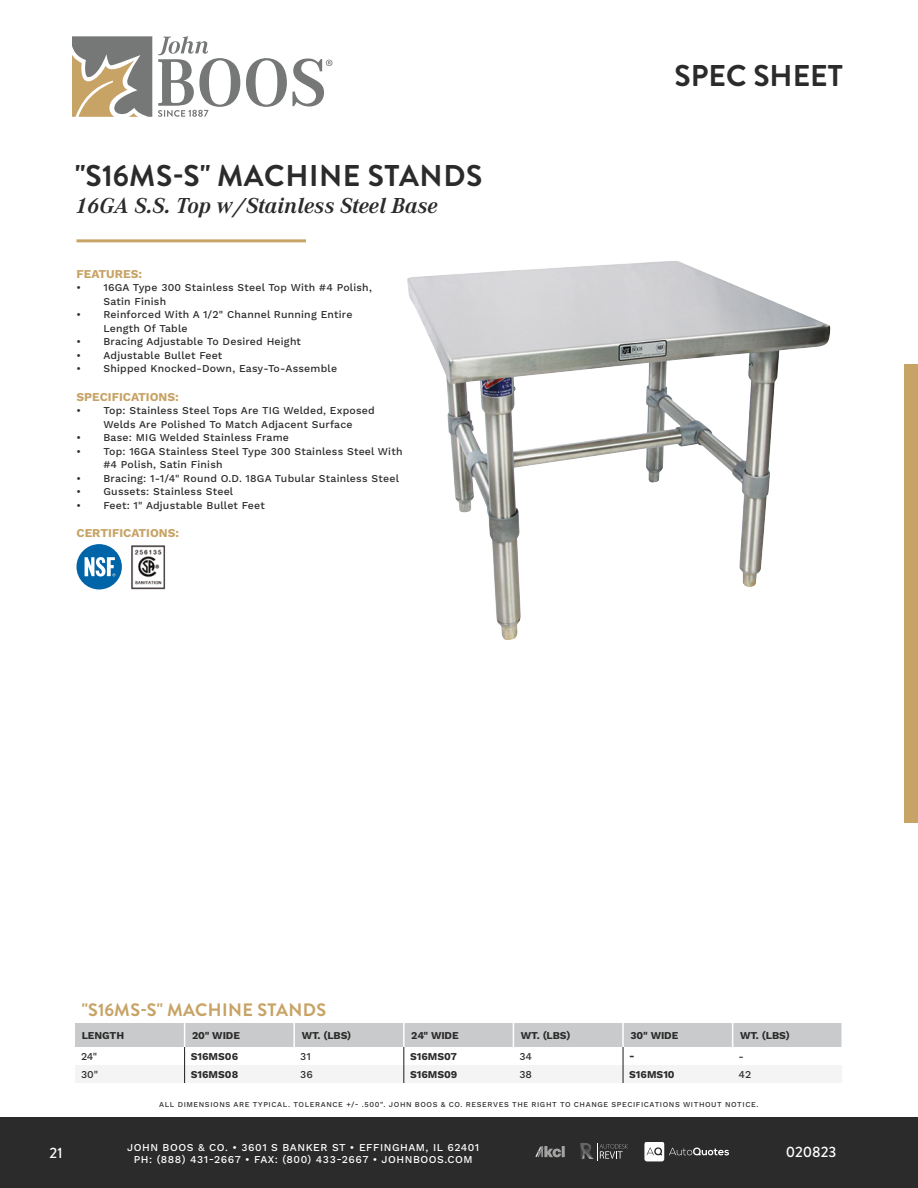
<style>
.page{position:relative;width:918px;height:1188px;background:#fff}
.page>*{position:absolute;margin:0;border:0;box-sizing:border-box;transform-origin:0 0}
.t1{font:700 30px "Brandon Grotesque";letter-spacing:.015em;color:#2b2b2b}
.t2{font:italic 700 22.5px "Corporate A Pro";color:#2b2b2b}
.t3{font:700 18px "Brandon Grotesque";letter-spacing:.02em;color:#c7a365}
.t4{font:500 15px "Brandon Grotesque";color:#fff}
.BULLET_POINTS{font:700 12px "Work Sans";color:#c7a365}
.BULLET_POINTS-2{font:500 10.5px/13.5px "Work Sans";letter-spacing:.02em;color:#2b2b2b}
.t5{font:500 10.5px/12.6px "Work Sans";letter-spacing:.05em;color:#fff;text-align:center}
.TABLE_ROWS{font:700 10.5px "Work Sans";color:#2b2b2b}
.TABLE_ROWS-2{font:500 10.5px "Work Sans";color:#2b2b2b}
.t6{font:500 7.5px "Work Sans";letter-spacing:.075em;color:#2b2b2b}
</style>
<div class="page">
<div style="left:0;top:1118px;width:918px;height:70px;background:#2b2b2b"></div>
<svg style="left:536px;top:1147px;width:29px;height:10px"></svg>
<svg style="left:644px;top:1142px;width:85px;height:19px"></svg>
<svg style="left:580px;top:1143px;width:48px;height:17px"></svg>
<svg style="left:72px;top:36px;width:80px;height:81px;background:#a49a86"></svg>
<svg style="left:158px;top:36px;width:82px;height:81px"></svg>
<svg style="left:246px;top:58px;width:86px;height:49px"></svg>
<div style="left:905px;top:365px;width:13px;height:458px;background:#c7a365"></div>
<hr style="left:76px;top:239px;width:230px;height:3px;background:#c7a365">
<img style="left:131px;top:545px;width:35px;height:44px">
<div style="left:76px;top:544px;width:46px;height:45px;background:#0064a9;border-radius:50%"></div>
<svg style="left:85px;top:557px;width:30px;height:20px"></svg>
<img style="left:407px;top:261px;width:424px;height:379px">
<svg style="left:75px;top:1023px;width:767px;height:60px"></svg>
<p class="t1" style="left:75px;top:155px;width:409px">"S16MS-S" MACHINE STANDS</p>
<p class="t2" style="left:75px;top:190px;width:364px">16GA S.S. Top w/Stainless Steel Base</p>
<p class="BULLET_POINTS" style="left:76px;top:267px;width:67px">FEATURES:</p>
<p class="BULLET_POINTS-2" style="left:103px;top:282px;width:270px;text-indent:-27px">• 16GA Type 300 Stainless Steel Top With #4 Polish,<br>Satin Finish</p>
<p class="BULLET_POINTS-2" style="left:103px;top:309px;width:250px;text-indent:-27px">• Reinforced With A 1/2" Channel Running Entire<br>Length Of Table</p>
<p class="BULLET_POINTS-2" style="left:76px;top:336px;width:226px">• Bracing Adjustable To Desired Height</p>
<p class="BULLET_POINTS-2" style="left:76px;top:349px;width:147px">• Adjustable Bullet Feet</p>
<p class="BULLET_POINTS-2" style="left:76px;top:363px;width:262px">• Shipped Knocked-Down, Easy-To-Assemble</p>
<p class="BULLET_POINTS" style="left:76px;top:390px;width:104px">SPECIFICATIONS:</p>
<p class="BULLET_POINTS-2" style="left:76px;top:405px;width:300px;text-align:center">• Top: Stainless Steel Tops Are TIG Welded, Exposed<br>Welds Are Polished To Match Adjacent Surface</p>
<p class="BULLET_POINTS-2" style="left:76px;top:432px;width:214px">• Base: MIG Welded Stainless Frame</p>
<p class="BULLET_POINTS-2" style="left:104px;top:445px;width:301px;text-indent:-27px">• Top: 16GA Stainless Steel Type 300 Stainless Steel With #4 Polish, Satin Finish</p>
<p class="BULLET_POINTS-2" style="left:76px;top:472px;width:324px">• Bracing: 1-1/4" Round O.D. 18GA Tubular Stainless Steel</p>
<p class="BULLET_POINTS-2" style="left:76px;top:486px;width:158px">• Gussets: Stainless Steel</p>
<p class="BULLET_POINTS-2" style="left:76px;top:499px;width:190px">• Feet: 1" Adjustable Bullet Feet</p>
<p class="BULLET_POINTS" style="left:76px;top:526px;width:104px">CERTIFICATIONS:</p>
<h1 class="t1" style="left:675px;top:55px;width:170px">SPEC SHEET</h1>
<p class="t3" style="left:82px;top:997px;width:246px">"S16MS-S" MACHINE STANDS</p>
<p class="TABLE_ROWS" style="left:82px;top:1029px;width:44px">LENGTH</p>
<p class="TABLE_ROWS" style="left:192px;top:1029px;width:49px">20" WIDE</p>
<p class="TABLE_ROWS" style="left:302px;top:1029px;width:51px">WT. (LBS)</p>
<p class="TABLE_ROWS" style="left:411px;top:1029px;width:49px">24" WIDE</p>
<p class="TABLE_ROWS" style="left:521px;top:1029px;width:51px">WT. (LBS)</p>
<p class="TABLE_ROWS" style="left:631px;top:1029px;width:49px">30" WIDE</p>
<p class="TABLE_ROWS" style="left:740px;top:1029px;width:51px">WT. (LBS)</p>
<p class="TABLE_ROWS-2" style="left:81px;top:1050px;width:18px">24"</p>
<p class="TABLE_ROWS" style="left:191px;top:1050px;width:49px">S16MS06</p>
<p class="TABLE_ROWS-2" style="left:300px;top:1050px;width:12px">31</p>
<p class="TABLE_ROWS" style="left:410px;top:1050px;width:49px">S16MS07</p>
<p class="TABLE_ROWS-2" style="left:519px;top:1050px;width:14px">34</p>
<p class="TABLE_ROWS" style="left:629px;top:1050px;width:7px">-</p>
<p class="TABLE_ROWS-2" style="left:739px;top:1050px;width:7px">-</p>
<p class="TABLE_ROWS-2" style="left:81px;top:1068px;width:19px">30"</p>
<p class="TABLE_ROWS" style="left:191px;top:1068px;width:49px">S16MS08</p>
<p class="TABLE_ROWS-2" style="left:300px;top:1068px;width:14px">36</p>
<p class="TABLE_ROWS" style="left:410px;top:1068px;width:49px">S16MS09</p>
<p class="TABLE_ROWS-2" style="left:519px;top:1068px;width:14px">38</p>
<p class="TABLE_ROWS" style="left:629px;top:1068px;width:47px">S16MS10</p>
<p class="TABLE_ROWS-2" style="left:739px;top:1068px;width:14px">42</p>
<p class="t6" style="left:159px;top:1100px;width:601px">ALL DIMENSIONS ARE TYPICAL. TOLERANCE +/- .500". JOHN BOOS &amp; CO. RESERVES THE RIGHT TO CHANGE SPECIFICATIONS WITHOUT NOTICE.</p>
<h3 class="t4" style="left:50px;top:1143px;width:14px">21</h3>
<p class="t5" style="left:127px;top:1141px;width:354px">JOHN BOOS &amp; CO. • 3601 S BANKER ST • EFFINGHAM, IL 62401<br>PH: (888) 431-2667 • FAX: (800) 433-2667 • JOHNBOOS.COM</p>
<p class="t4" style="left:786px;top:1142px;width:52px">020823</p>
</div>
